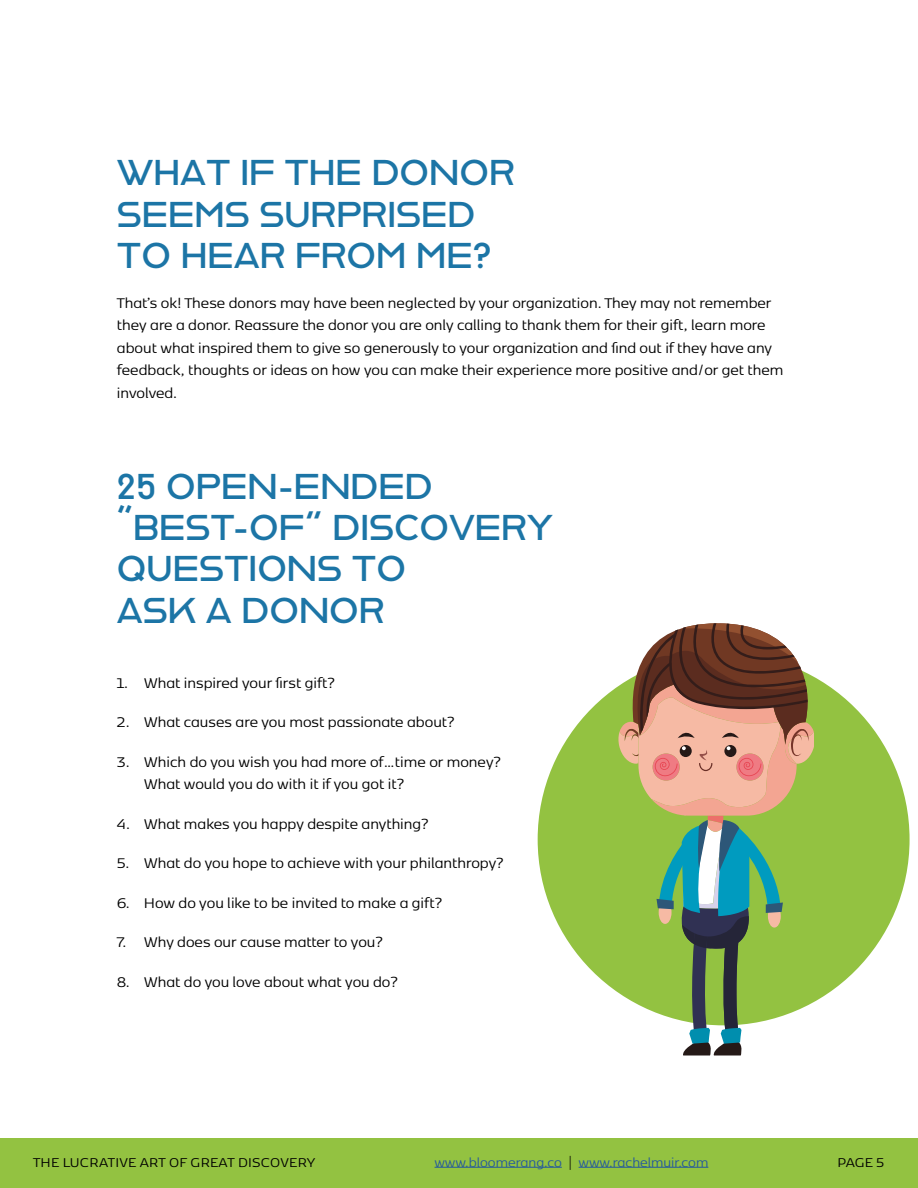
<style>
.page{position:relative;width:918px;height:1188px;background:#fff}
.page>*{position:absolute;margin:0;border:0;box-sizing:border-box;transform-origin:0 0}
.t1{font:34.5px/41.4px "Reross Quadratic";color:#1c75a6}
.t2{font:16.5px/22.5px "Kobenhavn Sans";color:#000}
.t3{font:15px "Kobenhavn Sans";letter-spacing:.015em;color:#000}
.t4{font:15px "Kobenhavn Sans";color:#275b9b}
.s1{font-family:"Montserrat";font-weight:300;color:#000}
</style>
<div class="page">
<div style="left:0;top:1138px;width:918px;height:50px;background:#93c241"></div>
<hr style="left:435px;top:1167px;width:127px;height:1px;background:#275b9b">
<hr style="left:579px;top:1167px;width:129px;height:1px;background:#275b9b">
<div style="left:538px;top:653px;width:372px;height:372px;background:#93c241;border-radius:50%"></div>
<svg style="left:617px;top:623px;width:198px;height:433px"></svg>
<h1 class="t1" style="left:117px;top:152px;width:399px">WHAT IF THE DONOR<br>SEEMS SURPRISED<br>TO HEAR FROM ME?</h1>
<p class="t2" style="left:117px;top:290px;width:668px">That’s ok! These donors may have been neglected by your organization. They may not remember they are a donor. Reassure the donor you are only calling to thank them for their gift, learn more about what inspired them to give so generously to your organization and find out if they have any feedback, thoughts or ideas on how you can make their experience more positive and/or get them involved.</p>
<h1 class="t1" style="left:117px;top:465px;width:438px">25 OPEN-ENDED ˝BEST-OF” DISCOVERY<br>QUESTIONS TO<br>ASK A DONOR</h1>
<p class="t2" style="left:117px;top:671px;width:220px">1. What inspired your first gift?</p>
<p class="t2" style="left:117px;top:710px;width:340px">2. What causes are you most passionate about?</p>
<p class="t2" style="left:144px;top:750px;width:359px;text-indent:-27px">3. Which do you wish you had more of…time or money?<br>What would you do with it if you got it?</p>
<p class="t2" style="left:117px;top:812px;width:314px">4. What makes you happy despite anything?</p>
<p class="t2" style="left:117px;top:851px;width:389px">5. What do you hope to achieve with your philanthropy?</p>
<p class="t2" style="left:117px;top:891px;width:327px">6. How do you like to be invited to make a gift?</p>
<p class="t2" style="left:117px;top:930px;width:268px">7. Why does our cause matter to you?</p>
<p class="t2" style="left:117px;top:970px;width:283px">8. What do you love about what you do?</p>
<p class="t3" style="left:33px;top:1152px;width:284px">THE LUCRATIVE ART OF GREAT DISCOVERY</p>
<p class="t4" style="left:435px;top:1152px;width:275px">www.bloomerang.co <span class="s1">|</span> www.rachelmuir.com</p>
<p class="t3" style="left:838px;top:1152px;width:48px">PAGE 5</p>
</div>
